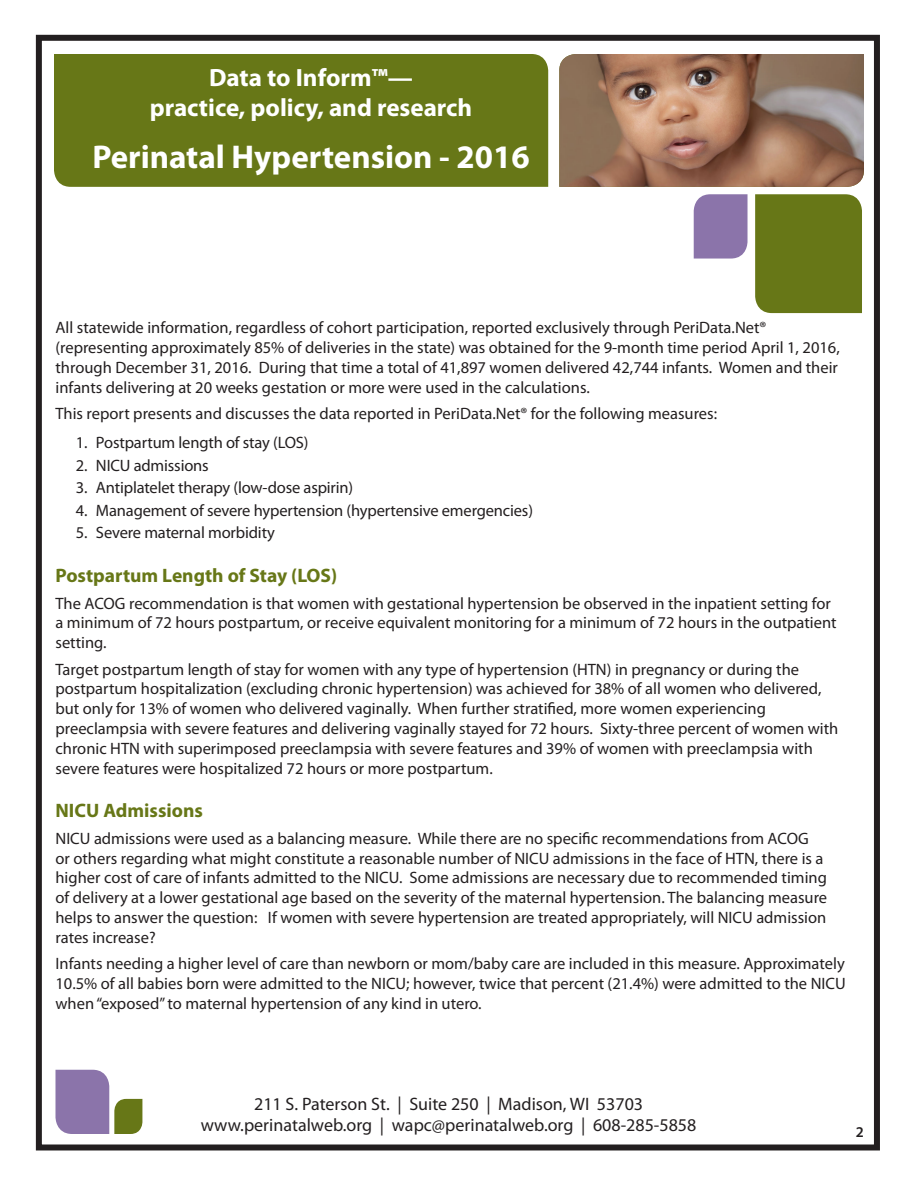
<style>
.page{position:relative;width:918px;height:1188px;background:#fff}
.page>*{position:absolute;margin:0;border:0;box-sizing:border-box;transform-origin:0 0}
.t1{font:700 33px "Myriad Pro";color:#fff}
.t2{font:700 25.05px/30.2px "Myriad Pro";color:#fff;text-align:center}
.t3{font:700 19.5px "Myriad Pro";color:#677717}
.t4{font:18px/21.6px "Myriad Pro";color:#231f20;text-align:center}
.t5{font:16.5px/19.8px "Myriad Pro";color:#231f20}
.t6{font:600 15px "Myriad Pro";color:#231f20}
</style>
<div class="page">
<div style="left:755px;top:194px;width:107px;height:119px;background:#677717"></div>
<img style="left:559px;top:54px;width:305px;height:133px">
<svg style="left:694px;top:194px;width:54px;height:65px;background:#907bae"></svg>
<svg style="left:56px;top:1070px;width:86px;height:64px"></svg>
<div style="left:36px;top:35px;width:844px;height:1115px;border:6px solid #231f20"></div>
<div style="left:54px;top:54px;width:494px;height:133px;background:#677717"></div>
<h2 class="t2" style="left:150px;top:61px;width:324px">Data to Inform™—<br>practice, policy, and research</h2>
<h1 class="t1" style="left:92px;top:135px;width:439px">Perinatal Hypertension - 2016</h1>
<p class="t5" style="left:56px;top:317px;width:786px">All statewide information, regardless of cohort participation, reported exclusively through PeriData.Net® (representing approximately 85% of deliveries in the state) was obtained for the 9-month time period April 1, 2016, through December 31, 2016. During that time a total of 41,897 women delivered 42,744 infants. Women and their infants delivering at 20 weeks gestation or more were used in the calculations.</p>
<p class="t5" style="left:56px;top:403px;width:663px">This report presents and discusses the data reported in PeriData.Net® for the following measures:</p>
<p class="t5" style="left:76px;top:433px;width:234px">1. Postpartum length of stay (LOS)</p>
<p class="t5" style="left:76px;top:455px;width:135px">2. NICU admissions</p>
<p class="t5" style="left:76px;top:478px;width:279px">3. Antiplatelet therapy (low-dose aspirin)</p>
<p class="t5" style="left:76px;top:500px;width:459px">4. Management of severe hypertension (hypertensive emergencies)</p>
<p class="t5" style="left:76px;top:523px;width:201px">5. Severe maternal morbidity</p>
<p class="t3" style="left:56px;top:563px;width:283px">Postpartum Length of Stay (LOS)</p>
<p class="t5" style="left:56px;top:593px;width:783px">The ACOG recommendation is that women with gestational hypertension be observed in the inpatient setting for a minimum of 72 hours postpartum, or receive equivalent monitoring for a minimum of 72 hours in the outpatient setting.</p>
<p class="t5" style="left:56px;top:659px;width:784px">Target postpartum length of stay for women with any type of hypertension (HTN) in pregnancy or during the postpartum hospitalization (excluding chronic hypertension) was achieved for 38% of all women who delivered, but only for 13% of women who delivered vaginally. When further stratified, more women experiencing preeclampsia with severe features and delivering vaginally stayed for 72 hours. Sixty-three percent of women with chronic HTN with superimposed preeclampsia with severe features and 39% of women with preeclampsia with severe features were hospitalized 72 hours or more postpartum.</p>
<p class="t3" style="left:56px;top:798px;width:149px">NICU Admissions</p>
<p class="t5" style="left:56px;top:828px;width:773px">NICU admissions were used as a balancing measure. While there are no specific recommendations from ACOG or others regarding what might constitute a reasonable number of NICU admissions in the face of HTN, there is a higher cost of care of infants admitted to the NICU. Some admissions are necessary due to recommended timing of delivery at a lower gestational age based on the severity of the maternal hypertension. The balancing measure helps to answer the question: If women with severe hypertension are treated appropriately, will NICU admission rates increase?</p>
<p class="t5" style="left:56px;top:954px;width:792px;text-align:justify">Infants needing a higher level of care than newborn or mom/baby care are included in this measure. Approximately 10.5% of all babies born were admitted to the NICU; however, twice that percent (21.4%) were admitted to the NICU when “exposed” to maternal hypertension of any kind in utero.</p>
<p class="t4" style="left:201px;top:1092px;width:497px">211 S. Paterson St. | Suite 250 | Madison, WI 53703 www.perinatalweb.org | wapc@perinatalweb.org | 608-285-5858</p>
<p class="t6" style="left:856px;top:1122px;width:10px">2</p>
</div>
